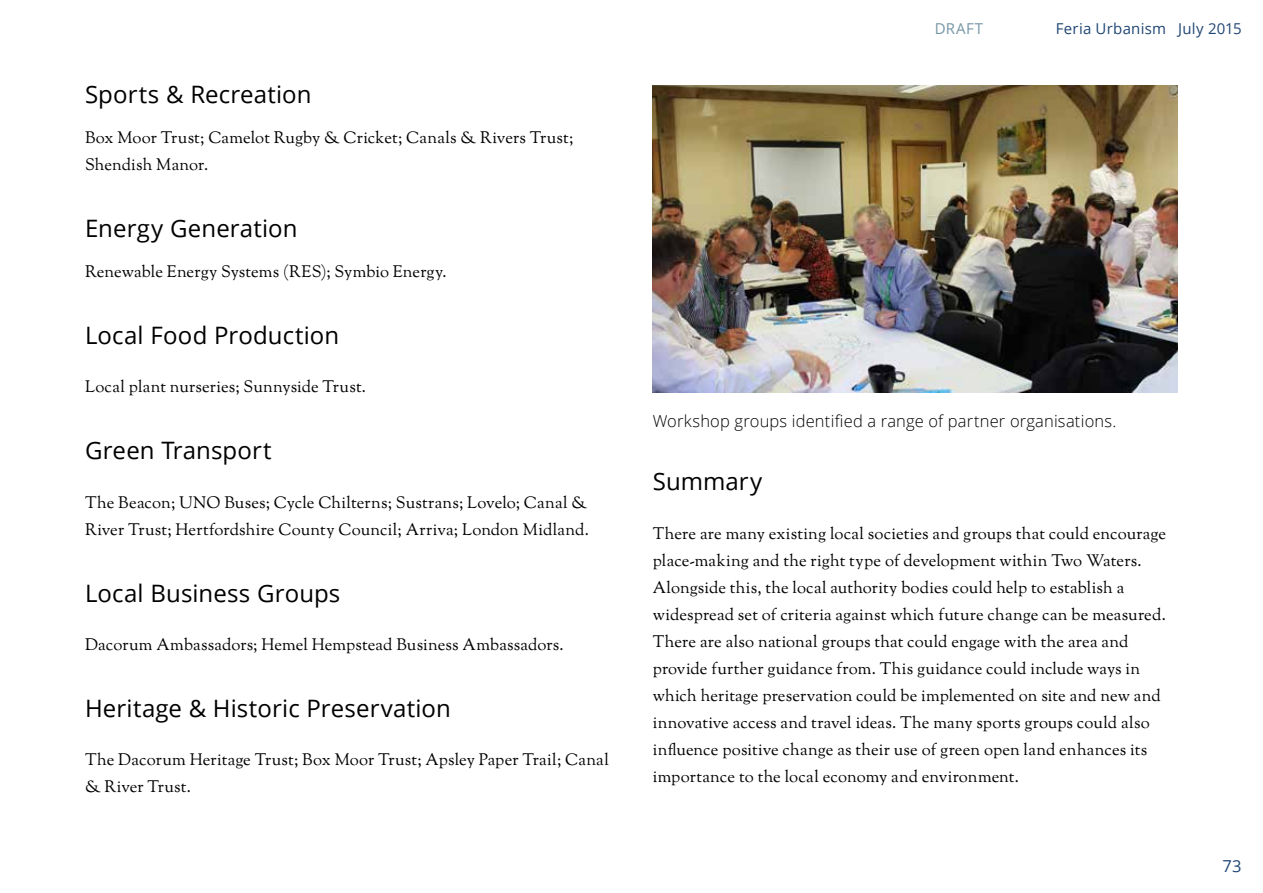
<style>
.page{position:relative;width:1263px;height:893px;background:#fff}
.page>*{position:absolute;margin:0;border:0;box-sizing:border-box;transform-origin:0 0}
.t1{font:24px "Open Sans";letter-spacing:.005em;color:#000}
.t2{font:16.5px/27px "Goudy St M";letter-spacing:.005em;color:#000}
.t3{font:300 16.5px "Open Sans";letter-spacing:.01em;color:#000}
.t4{font:16.5px "Open Sans";color:#214774}
.t5{font:15px "Open Sans";letter-spacing:.015em;color:#214774}
.t6{font:15px "Open Sans";letter-spacing:.05em;color:#7796a5}
</style>
<div class="page">
<img style="left:653px;top:85px;width:525px;height:308px">
<h1 class="t1" style="left:85px;top:78px;width:228px">Sports &amp; Recreation</h1>
<p class="t2" style="left:85px;top:125px;width:490px">Box Moor Trust; Camelot Rugby &amp; Cricket; Canals &amp; Rivers Trust;<br>Shendish Manor.</p>
<h1 class="t1" style="left:85px;top:212px;width:214px">Energy Generation</h1>
<p class="t2" style="left:85px;top:259px;width:363px">Renewable Energy Systems (RES); Symbio Energy.</p>
<h1 class="t1" style="left:85px;top:319px;width:256px">Local Food Production</h1>
<p class="t2" style="left:85px;top:374px;width:283px">Local plant nurseries; Sunnyside Trust.</p>
<h1 class="t1" style="left:85px;top:434px;width:188px">Green Transport</h1>
<p class="t2" style="left:85px;top:490px;width:505px">The Beacon; UNO Buses; Cycle Chilterns; Sustrans; Lovelo; Canal &amp;<br>River Trust; Hertfordshire County Council; Arriva; London Midland.</p>
<h1 class="t1" style="left:85px;top:576px;width:257px">Local Business Groups</h1>
<p class="t2" style="left:85px;top:632px;width:480px">Dacorum Ambassadors; Hemel Hempstead Business Ambassadors.</p>
<h1 class="t1" style="left:85px;top:692px;width:367px">Heritage &amp; Historic Preservation</h1>
<p class="t2" style="left:85px;top:747px;width:525px">The Dacorum Heritage Trust; Box Moor Trust; Apsley Paper Trail; Canal &amp; River Trust.</p>
<p class="t6" style="left:935px;top:18px;width:50px">DRAFT</p>
<p class="t5" style="left:1056px;top:18px;width:187px">Feria Urbanism July 2015</p>
<p class="t3" style="left:653px;top:409px;width:465px">Workshop groups identified a range of partner organisations.</p>
<h1 class="t1" style="left:653px;top:465px;width:111px">Summary</h1>
<p class="t2" style="left:653px;top:521px;width:515px">There are many existing local societies and groups that could encourage place-making and the right type of development within Two Waters.<br>Alongside this, the local authority bodies could help to establish a widespread set of criteria against which future change can be measured.<br>There are also national groups that could engage with the area and provide further guidance from. This guidance could include ways in which heritage preservation could be implemented on site and new and innovative access and travel ideas. The many sports groups could also influence positive change as their use of green open land enhances its importance to the local economy and environment.</p>
<p class="t4" style="left:1222px;top:854px;width:21px">73</p>
</div>
